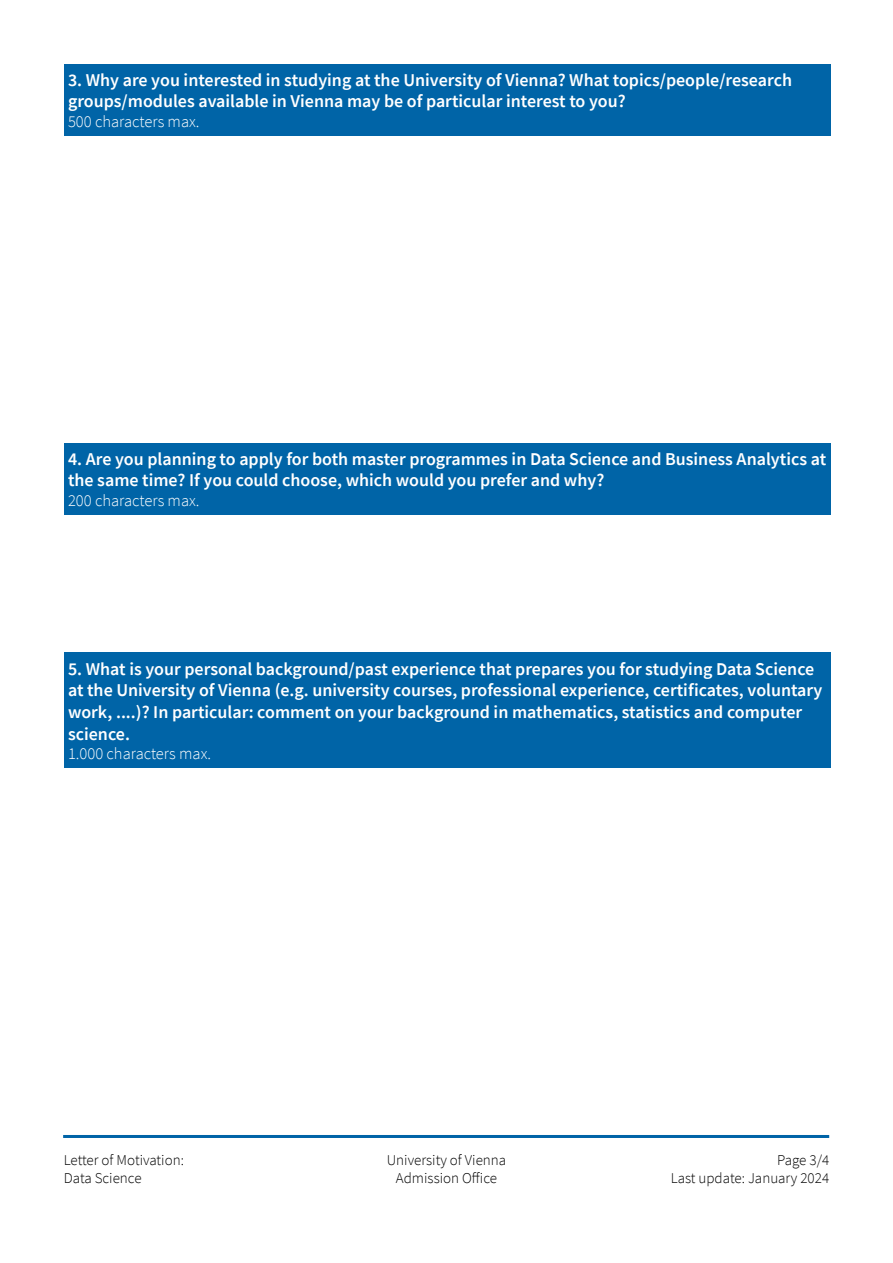
<style>
.page{position:relative;width:893px;height:1263px;background:#fff}
.page>*{position:absolute;margin:0;border:0;box-sizing:border-box;transform-origin:0 0}
.t1{font:600 18px/21.6px "Source Sans Pro";color:#fff}
.t2{font:300 16.5px "Source Sans Pro";color:#fff}
.t3{font:300 15px/18px "Source Sans Pro";color:#000;text-align:center}
</style>
<div class="page">
<hr style="left:63px;top:1135px;width:766px;height:3px;background:#0064a7">
<div style="left:64px;top:64px;width:766px;height:72px;background:#0064a7"></div>
<div style="left:64px;top:443px;width:766px;height:71px;background:#0064a7"></div>
<div style="left:64px;top:653px;width:766px;height:115px;background:#0064a7"></div>
<p class="t1" style="left:68px;top:69px;width:725px">3. Why are you interested in studying at the University of Vienna? What topics/people/research groups/modules available in Vienna may be of particular interest to you?</p>
<p class="t2" style="left:68px;top:112px;width:133px">500 characters max.</p>
<p class="t1" style="left:68px;top:448px;width:760px">4. Are you planning to apply for both master programmes in Data Science and Business Analytics at the same time? If you could choose, which would you prefer and why?</p>
<p class="t2" style="left:68px;top:490px;width:133px">200 characters max.</p>
<p class="t1" style="left:68px;top:658px;width:756px">5. What is your personal background/past experience that prepares you for studying Data Science at the University of Vienna (e.g. university courses, professional experience, certificates, voluntary work, ....)? In particular: comment on your background in mathematics, statistics and computer science.</p>
<p class="t2" style="left:68px;top:744px;width:144px">1.000 characters max.</p>
<p class="t3" style="left:64px;top:1151px;width:122px;text-align:left">Letter of Motivation:<br>Data Science</p>
<p class="t3" style="left:671px;top:1151px;width:160px;text-align:right">Page 3/4<br>Last update: January 2024</p>
<p class="t3" style="left:387px;top:1151px;width:121px">University of Vienna<br>Admission Office</p>
</div>
